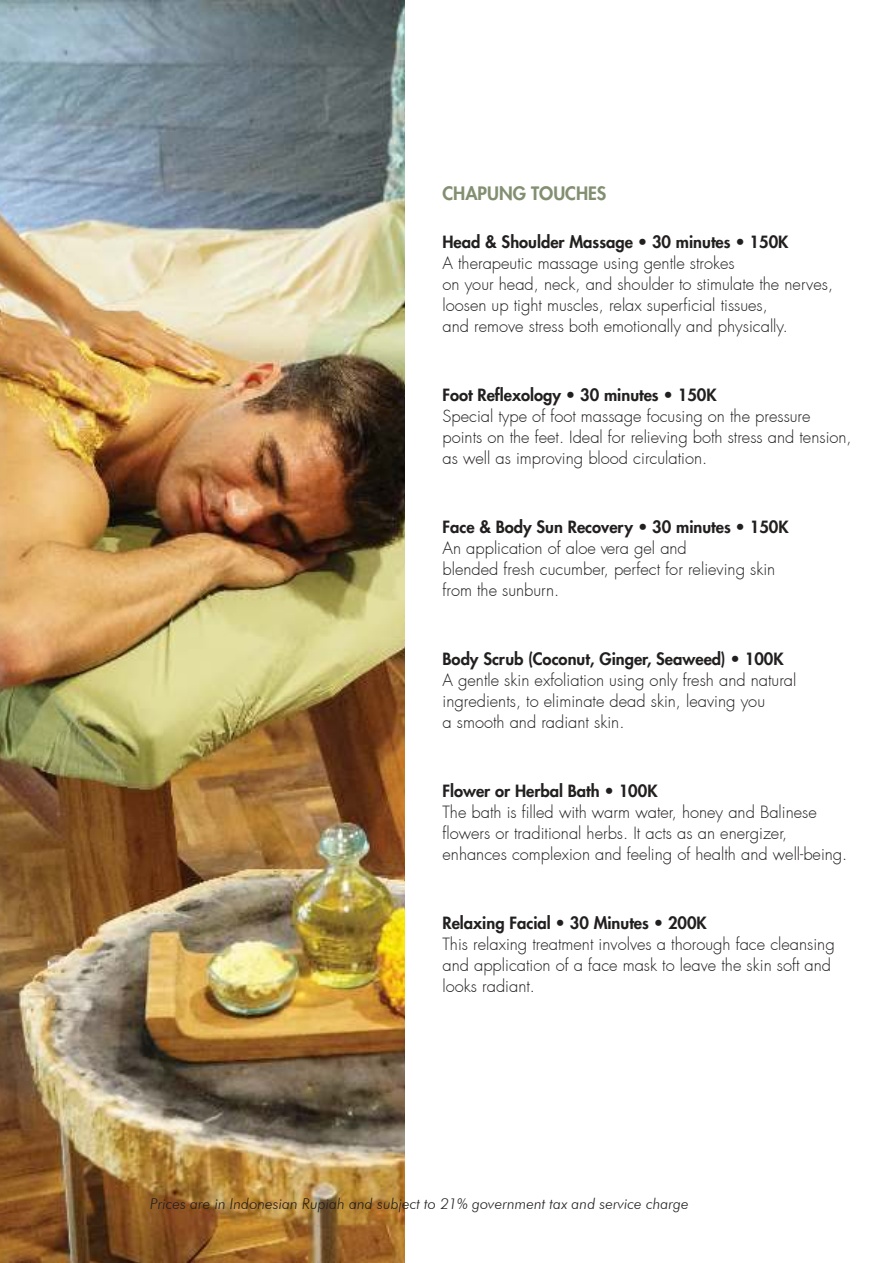
<style>
.page{position:relative;width:893px;height:1263px;background:#fff}
.page>*{position:absolute;margin:0;border:0;box-sizing:border-box;transform-origin:0 0}
.t1{font:800 18px "Futura LT";color:#828f71}
.t2{font:300 16.5px/21px "Futura";color:#221f1f}
.t3{font:800 16.5px "Futura";color:#221f1f}
.t4{font:italic 300 15px "Futura BT";color:#221f1f}
</style>
<div class="page">
<img style="left:0;top:0;width:404px;height:1263px">
<p class="t1" style="left:442px;top:183px;width:165px">CHAPUNG TOUCHES</p>
<p class="t3" style="left:442px;top:233px;width:347px">Head &amp; Shoulder Massage ï 30 minutes ï 150K</p>
<p class="t2" style="left:442px;top:253px;width:392px">A therapeutic massage using gentle strokes<br>on your head, neck, and shoulder to stimulate the nerves, loosen up tight muscles, relax superficial tissues,<br>and remove stress both emotionally and physically.</p>
<p class="t3" style="left:442px;top:386px;width:276px">Foot Reflexology ï 30 minutes ï 150K</p>
<p class="t2" style="left:442px;top:406px;width:411px">Special type of foot massage focusing on the pressure points on the feet. Ideal for relieving both stress and tension, as well as improving blood circulation.</p>
<p class="t3" style="left:442px;top:518px;width:348px">Face &amp; Body Sun Recovery ï 30 minutes ï 150K</p>
<p class="t2" style="left:442px;top:538px;width:334px">An application of aloe vera gel and<br>blended fresh cucumber, perfect for relieving skin from the sunburn.</p>
<p class="t3" style="left:442px;top:650px;width:343px">Body Scrub (Coconut, Ginger, Seaweed) ï 100K</p>
<p class="t2" style="left:442px;top:670px;width:355px">A gentle skin exfoliation using only fresh and natural ingredients, to eliminate dead skin, leaving you<br>a smooth and radiant skin.</p>
<p class="t3" style="left:442px;top:782px;width:217px">Flower or Herbal Bath ï 100K</p>
<p class="t2" style="left:442px;top:802px;width:406px">The bath is filled with warm water, honey and Balinese flowers or traditional herbs. It acts as an energizer, enhances complexion and feeling of health and well-being.</p>
<p class="t3" style="left:442px;top:914px;width:266px">Relaxing Facial ï 30 Minutes ï 200K</p>
<p class="t2" style="left:442px;top:934px;width:394px">This relaxing treatment involves a thorough face cleansing and application of a face mask to leave the skin soft and looks radiant.</p>
<p class="t4" style="left:150px;top:1197px;width:540px">Prices are in Indonesian Rupiah and subject to 21% government tax and service charge</p>
</div>
